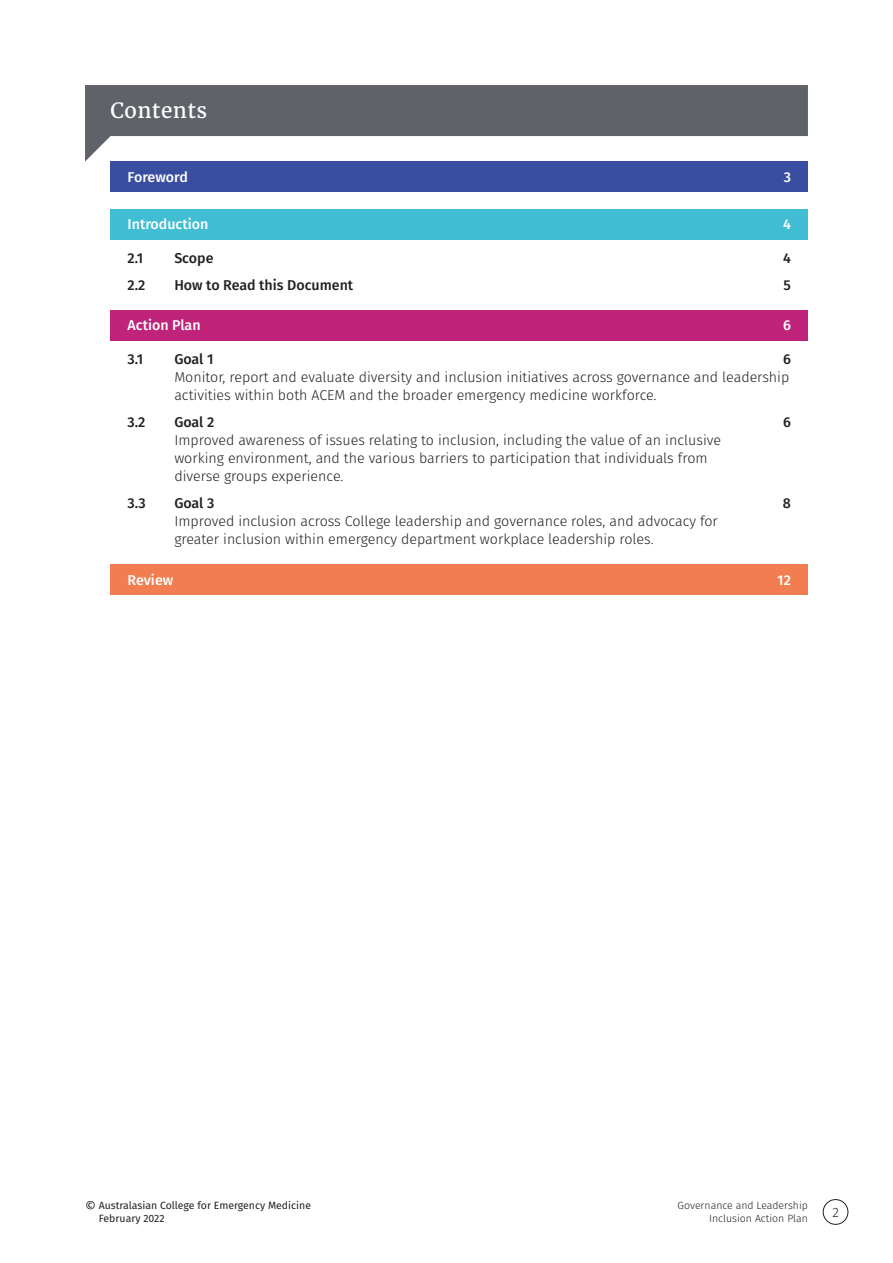
<style>
.page{position:relative;width:893px;height:1263px;background:#fff}
.page>*{position:absolute;margin:0;border:0;box-sizing:border-box;transform-origin:0 0}
.t1{font:21px "Merriweather";letter-spacing:.02em;color:#fff}
.t2{font:300 14.25px/18px "Fira Sans";color:#231f20}
.t3{font:500 14.25px "Fira Sans";color:#231f20}
.t4{font:500 14.25px "Fira Sans";color:#fff}
.t5{font:300 13.5px "Fira Sans";color:#231f20}
.t6{font:10.5px/13.5px "Fira Sans";color:#231f20}
.t7{font:300 10.5px/13.5px "Fira Sans";color:#231f20;text-align:right}
.s1{font-size:13.5px}
</style>
<div class="page">
<div style="left:823px;top:1199px;width:25px;height:26px;border:1px solid #231f20;border-radius:50%"></div>
<div style="left:111px;top:162px;width:697px;height:30px;background:#3a4ea1"></div>
<div style="left:111px;top:209px;width:697px;height:30px;background:#42bed4"></div>
<div style="left:111px;top:310px;width:697px;height:30px;background:#bf247a"></div>
<div style="left:111px;top:564px;width:697px;height:31px;background:#f27d51"></div>
<svg style="left:85px;top:85px;width:723px;height:77px;fill:#5f6369"></svg>
<h1 class="t1" style="left:111px;top:98px;width:98px">Contents</h1>
<p class="t4" style="left:128px;top:165px;width:62px">Foreword</p>
<p class="t4" style="left:784px;top:165px;width:9px">3</p>
<p class="t4" style="left:128px;top:213px;width:82px">Introduction</p>
<p class="t4" style="left:783px;top:213px;width:9px">4</p>
<p class="t3" style="left:128px;top:246px;width:17px">2.1</p>
<p class="t3" style="left:174px;top:246px;width:41px">Scope</p>
<p class="t3" style="left:783px;top:246px;width:9px">4</p>
<p class="t3" style="left:128px;top:273px;width:19px">2.2</p>
<p class="t3" style="left:174px;top:273px;width:180px">How to Read this Document</p>
<p class="t3" style="left:783px;top:273px;width:9px">5</p>
<p class="t4" style="left:128px;top:314px;width:75px">Action Plan</p>
<p class="t4" style="left:783px;top:314px;width:9px">6</p>
<p class="t3" style="left:128px;top:348px;width:17px">3.1</p>
<p class="t3" style="left:174px;top:348px;width:41px">Goal 1</p>
<p class="t3" style="left:783px;top:348px;width:9px">6</p>
<p class="t2" style="left:174px;top:368px;width:617px">Monitor, report and evaluate diversity and inclusion initiatives across governance and leadership activities within both ACEM and the broader emergency medicine workforce.</p>
<p class="t3" style="left:128px;top:411px;width:19px">3.2</p>
<p class="t3" style="left:174px;top:411px;width:41px">Goal 2</p>
<p class="t3" style="left:783px;top:411px;width:9px">6</p>
<p class="t2" style="left:174px;top:431px;width:548px">Improved awareness of issues relating to inclusion, including the value of an inclusive working environment, and the various barriers to participation that individuals from diverse groups experience.</p>
<p class="t3" style="left:128px;top:492px;width:20px">3.3</p>
<p class="t3" style="left:174px;top:492px;width:41px">Goal 3</p>
<p class="t3" style="left:783px;top:492px;width:10px">8</p>
<p class="t2" style="left:174px;top:512px;width:545px">Improved inclusion across College leadership and governance roles, and advocacy for greater inclusion within emergency department workplace leadership roles.</p>
<p class="t4" style="left:128px;top:568px;width:47px">Review</p>
<p class="t4" style="left:777px;top:568px;width:15px">12</p>
<p class="t6" style="left:99px;top:1198px;width:214px;text-indent:-14px"><span class="s1">©</span> Australasian College for Emergency Medicine<br>February 2022</p>
<p class="t7" style="left:678px;top:1198px;width:132px">Governance and Leadership<br>Inclusion Action Plan</p>
<p class="t5" style="left:832px;top:1202px;width:8px">2</p>
</div>
